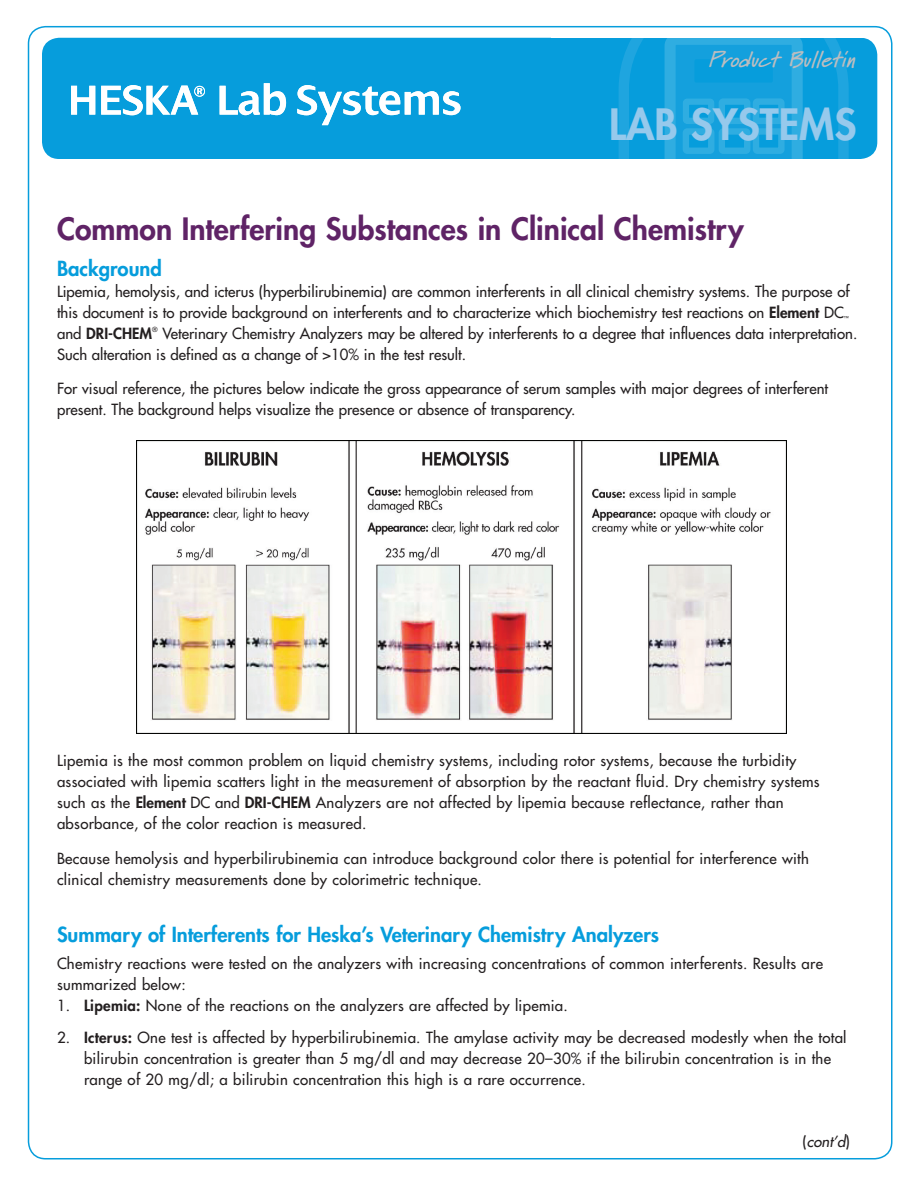
<style>
.page{position:relative;width:918px;height:1188px;background:#fff}
.page>*{position:absolute;margin:0;border:0;box-sizing:border-box;transform-origin:0 0}
.t1{font:800 42px "Futura LT";color:#96c9ec}
.t2{font:800 30px "Futura LT";color:#5f2366}
.t3{font:italic 700 22.5px "Marydale";color:#bcbdc0}
.t4{font:800 20.25px "Futura LT";color:#069ddc}
.t5{font:15px/21px "Futura LT";letter-spacing:.02em;color:#231f20}
.t6{font:15px/21px "Futura LT";color:#231f20}
.t7{font:800 15px "Futura LT";color:#231f20}
.t8{font:italic 15px "Futura LT";color:#231f20}
.t9{font:6.9px "Futura LT";color:#231f20}
.t10{font:5.25px "Futura LT";color:#231f20}
.s1{font-weight:800}
.s2{font-weight:400}
.s3{font-style:normal}
</style>
<div class="page">
<div style="left:42px;top:38px;width:835px;height:121px;background:#069ddc;border-radius:17px"></div>
<svg style="left:619px;top:38px;width:230px;height:121px"></svg>
<svg style="left:71px;top:86px;width:24px;height:29px"></svg>
<svg style="left:220px;top:83px;width:66px;height:32px"></svg>
<svg style="left:297px;top:85px;width:163px;height:40px"></svg>
<svg style="left:101px;top:85px;width:104px;height:30px"></svg>
<img style="left:136px;top:441px;width:651px;height:292px">
<h3 class="t3" style="left:708px;top:46px;width:158px">ProductBulletin</h3>
<h1 class="t1" style="left:609px;top:97px;width:249px">LAB SYSTEMS</h1>
<p class="t2" style="left:57px;top:209px;width:688px">Common Interfering Substances in Clinical Chemistry</p>
<p class="t4" style="left:57px;top:255px;width:106px">Background</p>
<p class="t6" style="left:57px;top:281px;width:794px">Lipemia, hemolysis, and icterus (hyperbilirubinemia) are common interferents in all clinical chemistry systems. The purpose of this document is to provide background on interferents and to characterize which biochemistry test reactions on <span class="s1">Element</span> DC</p>
<p class="t10" style="left:844px;top:315px;width:6px">™</p>
<p class="t6" style="left:57px;top:323px;width:802px;text-indent:105px">Veterinary Chemistry Analyzers may be altered by interferents to a degree that influences data interpretation.<br>Such alteration is defined as a change of &gt;10% in the test result.</p>
<p class="t6" style="left:57px;top:378px;width:773px">For visual reference, the pictures below indicate the gross appearance of serum samples with major degrees of interferent present. The background helps visualize the presence or absence of transparency.</p>
<p class="t7" style="left:57px;top:323px;width:97px"><span class="s2">and</span> DRI-CHEM</p>
<p class="t9" style="left:152px;top:325px;width:7px">®</p>
<p class="t5" style="left:57px;top:750px;width:764px">Lipemia is the most common problem on liquid chemistry systems, including rotor systems, because the turbidity associated with lipemia scatters light in the measurement of absorption by the reactant fluid. Dry chemistry systems such as the <span class="s1">Element</span> DC and <span class="s1">DRI-CHEM</span> Analyzers are not affected by lipemia because reflectance, rather than absorbance, of the color reaction is measured.</p>
<p class="t5" style="left:57px;top:848px;width:754px">Because hemolysis and hyperbilirubinemia can introduce background color there is potential for interference with clinical chemistry measurements done by colorimetric technique.</p>
<p class="t4" style="left:57px;top:921px;width:604px">Summary of Interferents for Heska’s Veterinary Chemistry Analyzers</p>
<p class="t5" style="left:57px;top:953px;width:768px">Chemistry reactions were tested on the analyzers with increasing concentrations of common interferents. Results are summarized below:</p>
<p class="t5" style="left:57px;top:995px;width:512px">1. <span class="s1">Lipemia:</span> None of the reactions on the analyzers are affected by lipemia.</p>
<p class="t5" style="left:84px;top:1027px;width:764px;text-indent:-27px">2. <span class="s1">Icterus:</span> One test is affected by hyperbilirubinemia. The amylase activity may be decreased modestly when the total bilirubin concentration is greater than 5 mg/dl and may decrease 20–30% if the bilirubin concentration is in the range of 20 mg/dl; a bilirubin concentration this high is a rare occurrence.</p>
<p class="t8" style="left:802px;top:1132px;width:49px"><span class="s3">(</span>cont’d<span class="s3">)</span></p>
</div>
